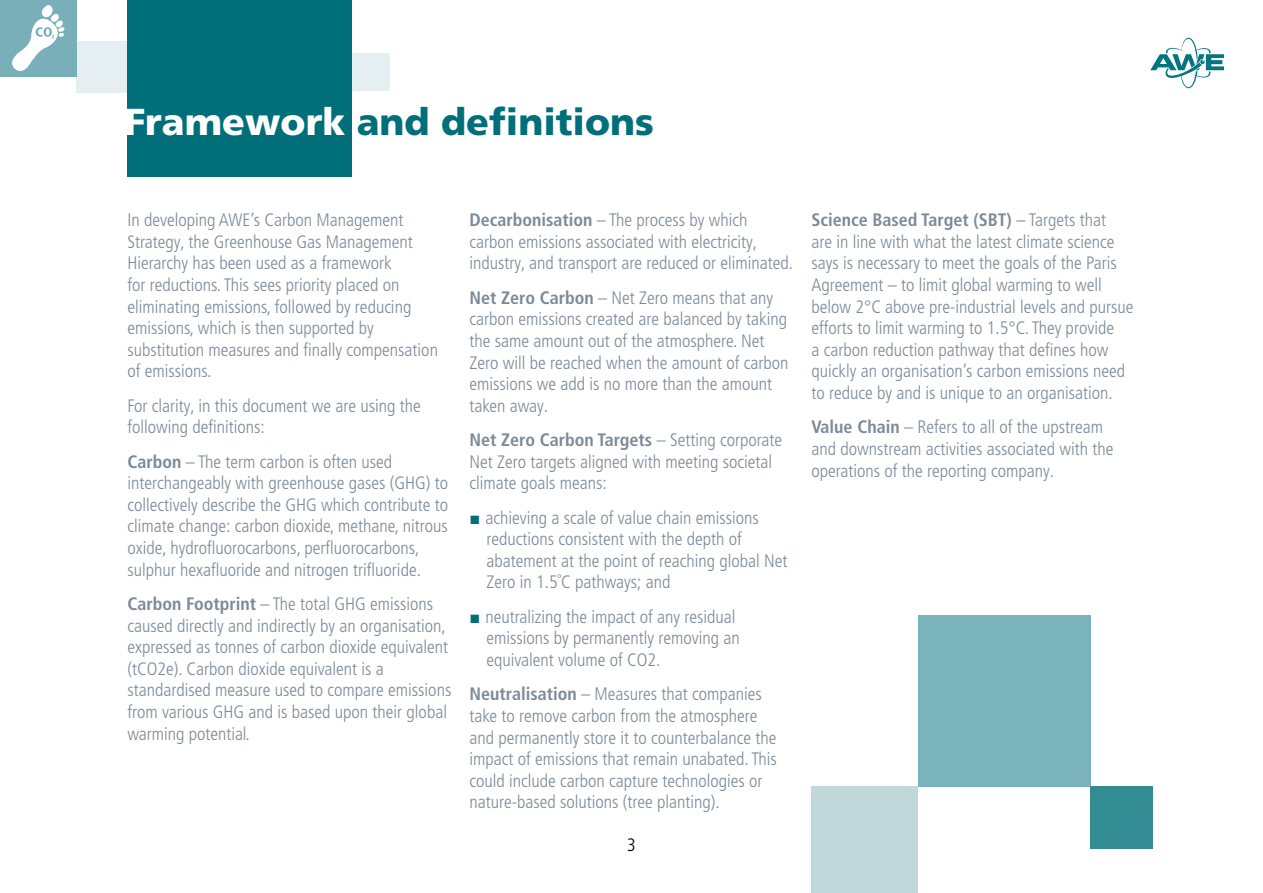
<style>
.page{position:relative;width:1263px;height:893px;background:#fff}
.page>*{position:absolute;margin:0;border:0;box-sizing:border-box;transform-origin:0 0}
.t1{font:900 37.5px "Frutiger LT Pro";color:#006f7a}
.t2{font:300 condensed 18px/21.6px "Frutiger LT Pro";color:#7c8a98}
.t3{font:300 condensed 18px "Frutiger LT Pro";color:#000}
.s1{color:#fff}
.s2{font-weight:700}
.s3{font-family:"Arial";font-weight:400;font-stretch:normal;color:#006f7a}
</style>
<div class="page">
<svg style="left:1150px;top:37px;width:74px;height:51px"></svg>
<div style="left:76px;top:42px;width:52px;height:51px;background:#e5eff1"></div>
<div style="left:352px;top:54px;width:38px;height:37px;background:#e5eef0"></div>
<div style="left:128px;top:0;width:224px;height:176px;background:#006f7a"></div>
<div style="left:0;top:0;width:76px;height:76px;background:#79afb8"></div>
<svg style="left:12px;top:5px;width:53px;height:67px"></svg>
<div style="left:1090px;top:787px;width:62px;height:62px;background:#338b94"></div>
<div style="left:918px;top:615px;width:172px;height:172px;background:#7ab3bb"></div>
<div style="left:811px;top:786px;width:107px;height:107px;background:#c0d7dc"></div>
<h1 class="t1" style="left:124px;top:99px;width:531px"><span class="s1">Framework</span> and definitions</h1>
<p class="t2" style="left:128px;top:209px;width:312px">In developing AWE’s Carbon Management Strategy, the Greenhouse Gas Management Hierarchy has been used as a framework<br>for reductions. This sees priority placed on eliminating emissions, followed by reducing emissions, which is then supported by substitution measures and finally compensation of emissions.</p>
<p class="t2" style="left:128px;top:395px;width:295px">For clarity, in this document we are using the following definitions:</p>
<p class="t2" style="left:128px;top:451px;width:322px"><span class="s2">Carbon</span> – The term carbon is often used interchangeably with greenhouse gases (GHG) to collectively describe the GHG which contribute to climate change: carbon dioxide, methane, nitrous oxide, hydrofluorocarbons, perfluorocarbons, sulphur hexafluoride and nitrogen trifluoride.</p>
<p class="t2" style="left:128px;top:593px;width:325px"><span class="s2">Carbon Footprint</span> – The total GHG emissions caused directly and indirectly by an organisation, expressed as tonnes of carbon dioxide equivalent (tCO2e). Carbon dioxide equivalent is a standardised measure used to compare emissions from various GHG and is based upon their global warming potential.</p>
<p class="t2" style="left:469px;top:209px;width:325px"><span class="s2">Decarbonisation</span> – The process by which carbon emissions associated with electricity, industry, and transport are reduced or eliminated.</p>
<p class="t2" style="left:469px;top:287px;width:320px"><span class="s2">Net Zero Carbon</span> – Net Zero means that any carbon emissions created are balanced by taking the same amount out of the atmosphere. Net Zero will be reached when the amount of carbon emissions we add is no more than the amount taken away.</p>
<p class="t2" style="left:469px;top:429px;width:314px"><span class="s2">Net Zero Carbon Targets</span> – Setting corporate<br>Net Zero targets aligned with meeting societal climate goals means:</p>
<p class="t2" style="left:486px;top:507px;width:302px;text-indent:-17px"><span class="s3">■</span> achieving a scale of value chain emissions reductions consistent with the depth of abatement at the point of reaching global Net Zero in 1.5˚C pathways; and</p>
<p class="t2" style="left:486px;top:606px;width:255px;text-indent:-17px"><span class="s3">■</span> neutralizing the impact of any residual emissions by permanently removing an equivalent volume of CO2.</p>
<p class="t2" style="left:469px;top:684px;width:309px"><span class="s2">Neutralisation</span> – Measures that companies take to remove carbon from the atmosphere and permanently store it to counterbalance the impact of emissions that remain unabated. This could include carbon capture technologies or nature-based solutions (tree planting).</p>
<p class="t3" style="left:627px;top:835px;width:10px">3</p>
<p class="t2" style="left:811px;top:209px;width:323px"><span class="s2">Science Based Target (SBT)</span> – Targets that<br>are in line with what the latest climate science says is necessary to meet the goals of the Paris Agreement – to limit global warming to well below 2°C above pre-industrial levels and pursue efforts to limit warming to 1.5°C. They provide<br>a carbon reduction pathway that defines how quickly an organisation’s carbon emissions need to reduce by and is unique to an organisation.</p>
<p class="t2" style="left:811px;top:416px;width:304px"><span class="s2">Value Chain</span> – Refers to all of the upstream and downstream activities associated with the operations of the reporting company.</p>
</div>
